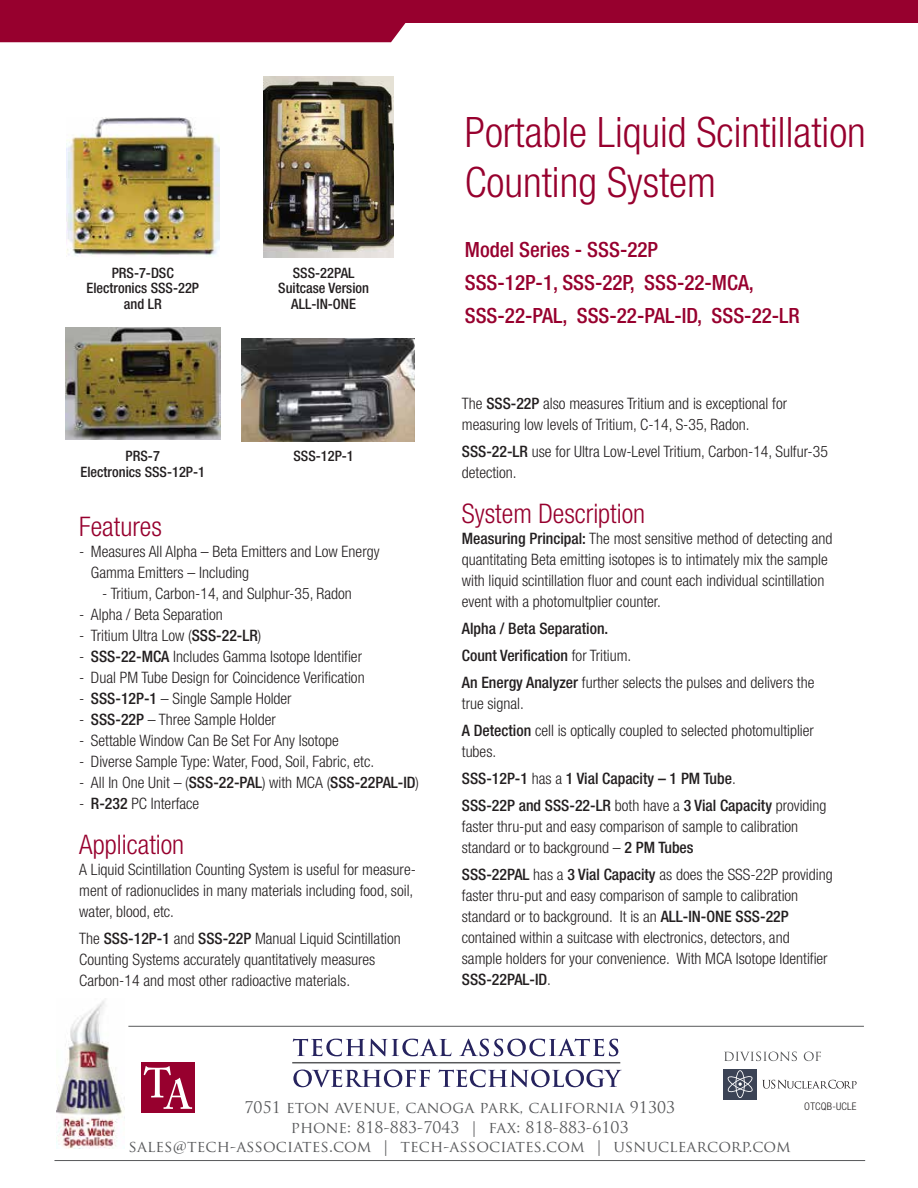
<style>
.page{position:relative;width:918px;height:1188px;background:#fff}
.page>*{position:absolute;margin:0;border:0;box-sizing:border-box;transform-origin:0 0}
.t1{font:300 condensed 42px/50.4px "Helvetica Neue LT";color:#97002e}
.t2{font:300 condensed 27px "Helvetica Neue LT";color:#97002e}
.t3{font:500 condensed 21px/33px "Helvetica Neue";color:#97002e}
.t4{font:300 condensed 15.75px/21px "Helvetica Neue LT";color:#231f20}
.t5{font:500 condensed 15.75px/27px "Helvetica Neue";color:#231f20}
.t6{font:15.75px/19.5px "Trajan Pro";letter-spacing:.005em;color:#58595b;text-align:center}
.t7{font:500 condensed 14.4px/15.8px "Helvetica Neue";color:#231f20;text-align:center}
.t8{font:300 condensed 10.5px "Helvetica Neue LT Std";letter-spacing:.02em;color:#231f20}
.s1{font-family:"Helvetica Neue";font-weight:500}
.s2{font-family:"Helvetica Neue LT Std"}
.s3{font-family:"Helvetica Neue LT";font-weight:300}
</style>
<div class="page">
<img style="left:264px;top:77px;width:129px;height:181px">
<img style="left:66px;top:118px;width:153px;height:139px">
<img style="left:242px;top:339px;width:173px;height:103px">
<img style="left:65px;top:327px;width:155px;height:112px">
<div style="left:723px;top:1069px;width:34px;height:30px;background:#3b4355"></div>
<svg style="left:727px;top:1070px;width:26px;height:28px"></svg>
<hr style="left:54px;top:1160px;width:811px;height:1px;background:#58595b">
<img style="left:57px;top:1000px;width:67px;height:149px">
<svg style="left:293px;top:1039px;width:158px;height:17px"></svg>
<svg style="left:459px;top:1039px;width:159px;height:17px"></svg>
<svg style="left:293px;top:1070px;width:137px;height:17px"></svg>
<svg style="left:439px;top:1070px;width:183px;height:17px"></svg>
<hr style="left:292px;top:1062px;width:328px;height:1px;background:#58595b">
<hr style="left:128px;top:1026px;width:736px;height:1px;background:#58595b">
<div style="left:141px;top:1062px;width:54px;height:51px;background:#97002e"></div>
<svg style="left:144px;top:1066px;width:48px;height:43px"></svg>
<svg style="left:724px;top:1052px;width:73px;height:9px"></svg>
<svg style="left:804px;top:1052px;width:17px;height:9px"></svg>
<svg style="left:762px;top:1080px;width:95px;height:9px"></svg>
<div style="left:0;top:23px;width:406px;height:19px;background:#97002e"></div>
<div style="left:0;top:0;width:918px;height:23px;background:#97002e"></div>
<p class="t7" style="left:86px;top:264px;width:114px">PRS-7-DSC<br>Electronics SSS-22P and LR</p>
<p class="t7" style="left:278px;top:264px;width:92px">SSS-22PAL<br>Suitcase Version<br>ALL-IN-ONE</p>
<p class="t7" style="left:81px;top:448px;width:126px">PRS-7<br>Electronics SSS-12P-1</p>
<p class="t7" style="left:294px;top:448px;width:62px">SSS-12P-1</p>
<h2 class="t2" style="left:79px;top:511px;width:84px">Features</h2>
<p class="t4" style="left:91px;top:541px;width:290px;text-indent:-12px">- Measures All Alpha – Beta Emitters and Low Energy<br>Gamma Emitters – Including</p>
<p class="t4" style="left:102px;top:583px;width:251px">- Tritium, Carbon-14, and Sulphur-35, Radon</p>
<p class="t4" style="left:79px;top:604px;width:145px">- Alpha / Beta Separation</p>
<p class="t4" style="left:79px;top:625px;width:184px">- Tritium Ultra Low (<span class="s1">SSS-22-LR</span>)</p>
<p class="t4" style="left:79px;top:646px;width:284px">- <span class="s1">SSS-22-MCA</span> Includes Gamma Isotope Identifier</p>
<p class="t4" style="left:79px;top:667px;width:287px">- Dual PM Tube Design for Coincidence Verification</p>
<p class="t4" style="left:79px;top:688px;width:214px">- <span class="s1">SSS-12P-1</span> – Single Sample Holder</p>
<p class="t4" style="left:79px;top:709px;width:198px">- <span class="s1">SSS-22P</span> – Three Sample Holder</p>
<p class="t4" style="left:79px;top:730px;width:261px">- Settable Window Can Be Set For Any Isotope</p>
<p class="t4" style="left:79px;top:751px;width:296px">- Diverse Sample Type: Water, Food, Soil, Fabric, etc.</p>
<p class="t4" style="left:79px;top:772px;width:341px">- All In One Unit – (<span class="s1">SSS-22-PAL</span>) with MCA (<span class="s1">SSS-22PAL-ID</span>)</p>
<p class="t4" style="left:79px;top:793px;width:122px">- <span class="s1">R-232</span> PC Interface</p>
<h2 class="t2" style="left:79px;top:829px;width:106px">Application</h2>
<p class="t4" style="left:79px;top:859px;width:338px">A Liquid Scintillation Counting System is useful for measure&shy;ment of radionuclides in many materials including food, soil, water, blood, etc.</p>
<p class="t4" style="left:79px;top:928px;width:323px">The <span class="s1">SSS-12P-1</span> <span class="s2">and</span> <span class="s1">SSS-22P</span> Manual Liquid Scintillation<br>Counting Systems accurately quantitatively measures<br>Carbon-14 and most other radioactive materials.</p>
<h1 class="t1" style="left:465px;top:107px;width:403px">Portable Liquid Scintillation<br>Counting System</h1>
<h3 class="t3" style="left:465px;top:233px;width:336px">Model Series - SSS-22P<br>SSS-12P-1, SSS-22P, SSS-22-MCA,<br>SSS-22-PAL, SSS-22-PAL-ID, SSS-22-LR</h3>
<p class="t4" style="left:462px;top:393px;width:327px">The <span class="s1">SSS-22P</span> also measures Tritium and is exceptional for measuring low levels of Tritium, C-14, S-35, Radon.</p>
<p class="t4" style="left:462px;top:441px;width:368px"><span class="s1">SSS-22-LR</span> use for Ultra Low-Level Tritium, Carbon-14, Sulfur-35 detection.</p>
<h2 class="t2" style="left:462px;top:498px;width:185px">System Description</h2>
<p class="t4" style="left:462px;top:528px;width:372px"><span class="s1">Measuring Principal:</span> The most sensitive method of detecting and quantitating Beta emitting isotopes is to intimately mix the sample with liquid scintillation fluor and count each individual scintillation event with a photomultplier counter.</p>
<p class="t5" style="left:462px;top:615px;width:171px">Alpha / Beta Separation.<br>Count Verification <span class="s3">for Tritium.</span></p>
<p class="t4" style="left:462px;top:672px;width:354px"><span class="s1">An Energy Analyzer</span> further selects the pulses and delivers the true signal.</p>
<p class="t4" style="left:462px;top:720px;width:354px"><span class="s1">A Detection</span> cell is optically coupled to selected photomultiplier tubes.</p>
<p class="t5" style="left:462px;top:765px;width:366px">SSS-12P-1 <span class="s3">has a</span> 1 Vial Capacity – 1 PM Tube<span class="s3">.<br></span>SSS-22P and SSS-22-LR <span class="s3">both have a</span> 3 Vial Capacity <span class="s3">providing</span></p>
<p class="t4" style="left:462px;top:816px;width:338px">faster thru-put and easy comparison of sample to calibration standard or to background – <span class="s1">2 PM Tubes</span></p>
<p class="t4" style="left:462px;top:864px;width:372px"><span class="s1">SSS-22PAL</span> has a <span class="s1">3 Vial Capacity</span> as does the SSS-22P providing faster thru-put and easy comparison of sample to calibration standard or to background. It is an <span class="s1">ALL-IN-ONE SSS-22P </span>contained within a suitcase with electronics, detectors, and sample holders for your convenience. With MCA Isotope Identifier</p>
<p class="t5" style="left:462px;top:966px;width:91px">SSS-22PAL-ID<span class="s3">.</span></p>
<p class="t6" style="left:245px;top:1098px;width:432px">7051 ETON AVENUE, CANOGA PARK, CALIFORNIA 91303</p>
<p class="t8" style="left:804px;top:1100px;width:54px">OTCQB-UCLE</p>
<p class="t6" style="left:129px;top:1117px;width:663px">PHONE: 818-883-7043 | FAX: 818-883-6103<br>SALES@TECH-ASSOCIATES.COM | TECH-ASSOCIATES.COM | USNUCLEARCORP.COM</p>
</div>
